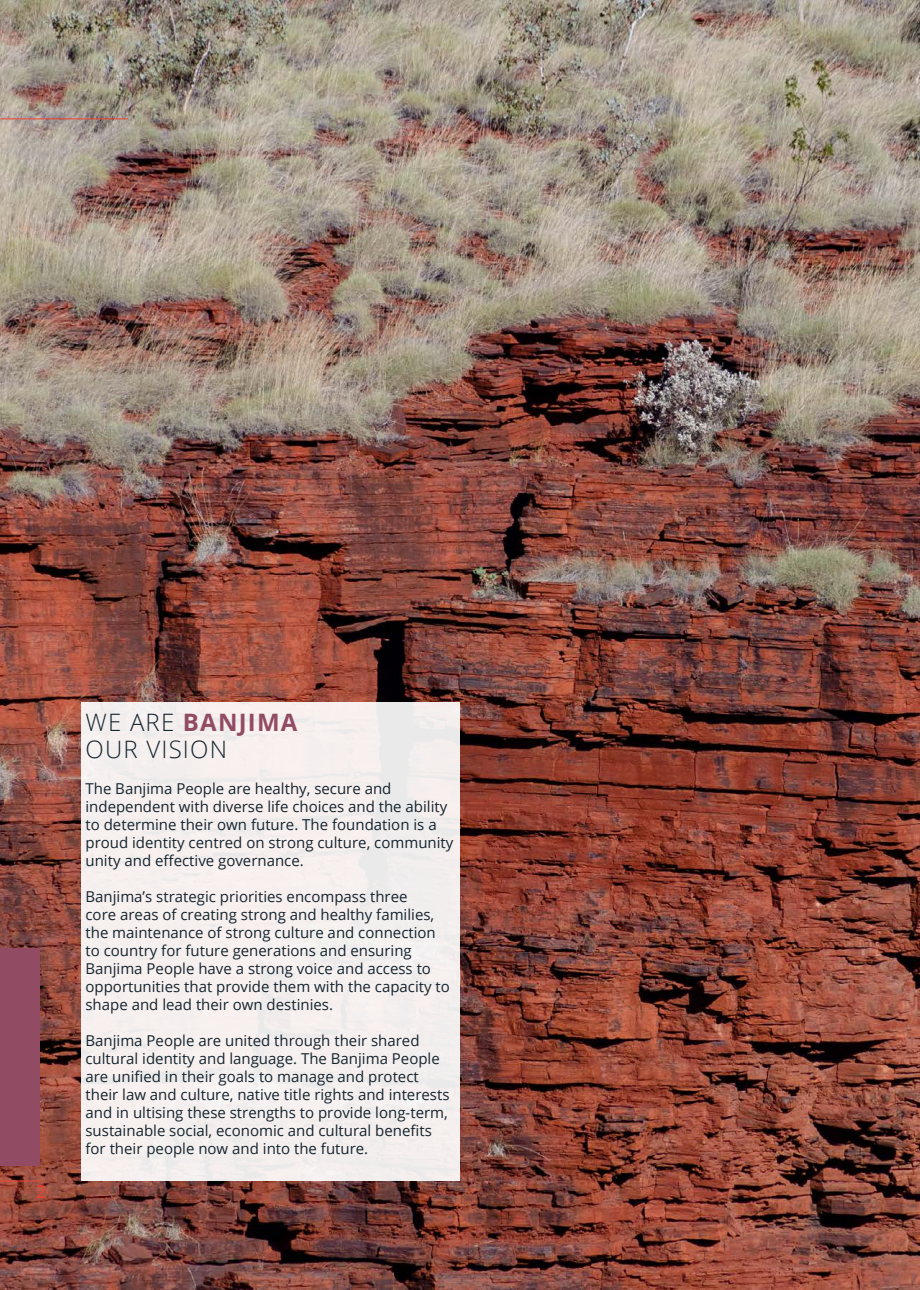
<style>
.page{position:relative;width:920px;height:1290px;background:#fff}
.page>*{position:absolute;margin:0;border:0;box-sizing:border-box;transform-origin:0 0}
.Chapter_Title_-_Alig{font:700 24px "Open Sans";letter-spacing:.05em;color:#914b63}
.Chapter_Title_-_Alig-2{font:300 24px "Open Sans";letter-spacing:.05em;color:#16242e}
.t1{font:18px "Open Sans";color:#ee4232}
.Body_Text{font:15px/18px "Open Sans";color:#16242e}
.s1{font-weight:300;color:#16242e}
</style>
<div class="page">
<img style="left:1px;top:0;width:919px;height:1290px">
<div style="left:81px;top:702px;width:379px;height:479px;background:#f5f0ef"></div>
<hr style="left:1px;top:1181px;width:39px;height:1px;background:#ee4232">
<hr style="left:1px;top:119px;width:127px;height:1px;background:#ee4232">
<div style="left:0;top:948px;width:39px;height:218px;background:#914b63"></div>
<p class="t1" style="left:36px;top:1179px;width:12px">2</p>
<p class="Chapter_Title_-_Alig" style="left:86px;top:705px;width:213px"><span class="s1">WE ARE</span> BANJIMA</p>
<p class="Chapter_Title_-_Alig-2" style="left:86px;top:732px;width:143px">OUR VISION</p>
<p class="Body_Text" style="left:86px;top:779px;width:369px">The Banjima People are healthy, secure and independent with diverse life choices and the ability to determine their own future. The foundation is a proud identity centred on strong culture, community unity and effective governance.</p>
<p class="Body_Text" style="left:86px;top:887px;width:366px">Banjima’s strategic priorities encompass three<br>core areas of creating strong and healthy families, the maintenance of strong culture and connection to country for future generations and ensuring Banjima People have a strong voice and access to opportunities that provide them with the capacity to shape and lead their own destinies.</p>
<p class="Body_Text" style="left:86px;top:1031px;width:366px">Banjima People are united through their shared cultural identity and language. The Banjima People are unified in their goals to manage and protect their law and culture, native title rights and interests and in ultising these strengths to provide long-term, sustainable social, economic and cultural benefits for their people now and into the future.</p>
</div>
